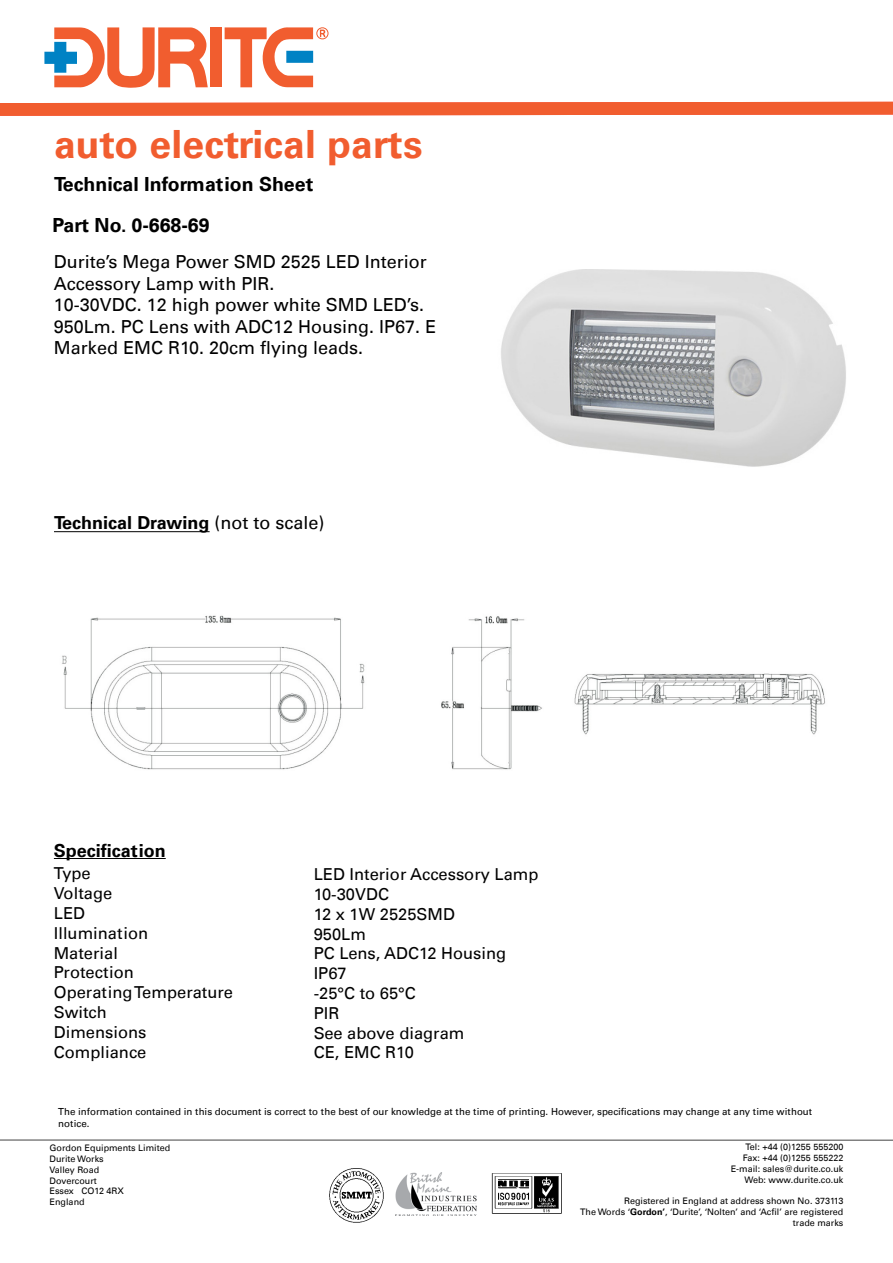
<style>
.page{position:relative;width:893px;height:1263px;background:#fff}
.page>*{position:absolute;margin:0;border:0;box-sizing:border-box;transform-origin:0 0}
.t1{font:700 39px "Univers Com 65";letter-spacing:.005em;color:#f15d2f}
.t2{font:700 19.5px/41.1px "Univers Com 65";color:#000}
.t3{font:18px/21.6px "Univers Com 55 Roman";color:#000}
.t4{font:700 18px "Univers Com 65";color:#000}
.t5{font:16.5px/19.8px "Univers Com 55 Roman";color:#000}
.t6{font:9.75px/11.7px "Univers Com 55 Roman";color:#000}
.t7{font:9px/10.8px "Univers Com 55 Roman";color:#000;text-align:right}
.s1{font-family:"Univers Com 55 Roman";font-weight:400}
.s2{font-family:"Univers Com 65";font-weight:700}
</style>
<div class="page">
<hr style="left:0;top:1139px;width:893px;height:2px;background:#000">
<svg style="left:0;top:101px;width:893px;height:15px;background:#f37149"></svg>
<hr style="left:54px;top:858px;width:112px;height:1px;background:#000">
<div style="left:210px;top:27px;width:11px;height:60px;background:#f15d2f"></div>
<svg style="left:320px;top:30px;width:5px;height:7px"></svg>
<div style="left:317px;top:28px;width:11px;height:11px;border:1px solid #f15d2f;border-radius:50%"></div>
<svg style="left:225px;top:27px;width:88px;height:60px"></svg>
<svg style="left:44px;top:27px;width:164px;height:61px"></svg>
<hr style="left:54px;top:531px;width:156px;height:1px;background:#000">
<img style="left:491px;top:1173px;width:71px;height:41px">
<img style="left:329px;top:1168px;width:55px;height:55px">
<img style="left:395px;top:1172px;width:81px;height:44px">
<img style="left:62px;top:615px;width:763px;height:155px">
<img style="left:501px;top:270px;width:345px;height:197px">
<h1 class="t1" style="left:54px;top:121px;width:370px">auto electrical parts</h1>
<h2 class="t2" style="left:52px;top:163px;width:262px">Technical Information Sheet<br>Part No. 0-668-69</h2>
<h3 class="t3" style="left:54px;top:251px;width:384px">Durite’s Mega Power SMD 2525 LED Interior Accessory Lamp with PIR.<br>10-30VDC. 12 high power white SMD LED’s.<br>950Lm. PC Lens with ADC12 Housing. IP67. E Marked EMC R10. 20cm flying leads.</h3>
<h3 class="t4" style="left:54px;top:512px;width:272px">Technical Drawing <span class="s1">(not to scale)</span></h3>
<h3 class="t4" style="left:54px;top:840px;width:113px">Specification</h3>
<h3 class="t5" style="left:54px;top:864px;width:181px">Type<br>Voltage<br>LED<br>Illumination<br>Material<br>Protection<br>Operating Temperature<br>Switch<br>Dimensions<br>Compliance</h3>
<h3 class="t5" style="left:314px;top:864px;width:226px">LED Interior Accessory Lamp<br>10-30VDC<br>12 x 1W 2525SMD<br>950Lm<br>PC Lens, ADC12 Housing<br>IP67<br>-25°C to 65°C<br>PIR<br>See above diagram<br>CE, EMC R10</h3>
<p class="t6" style="left:58px;top:1105px;width:755px">The information contained in this document is correct to the best of our knowledge at the time of printing. However, specifications may change at any time without notice.</p>
<p class="t7" style="left:731px;top:1142px;width:114px">Tel: +44 (0)1255 555200<br>Fax: +44 (0)1255 555222<br>E-mail: sales@durite.co.uk<br>Web: www.durite.co.uk</p>
<p class="t7" style="left:580px;top:1196px;width:265px">Registered in England at address shown No. 373113<br>The Words ‘<span class="s2">Gordon’</span>, ‘Durite’, ‘Nolten’ and ‘Acfil’ are registered trade marks</p>
<p class="t7" style="left:50px;top:1142px;width:122px;text-align:left">Gordon Equipments Limited<br>Durite Works<br>Valley Road<br>Dovercourt<br>Essex CO12 4RX<br>England</p>
</div>
